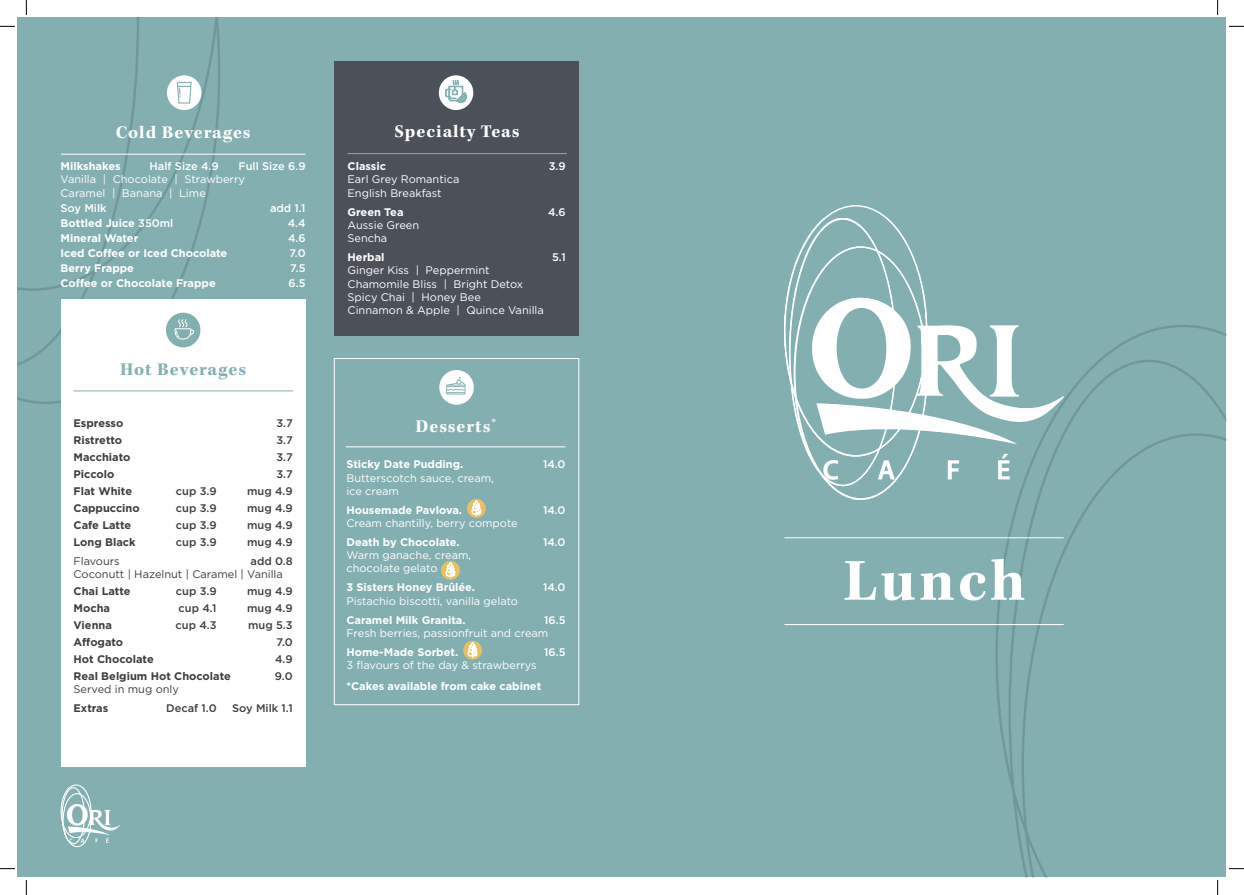
<style>
.page{position:relative;width:1244px;height:895px;background:#fff}
.page>*{position:absolute;margin:0;border:0;box-sizing:border-box;transform-origin:0 0}
.t1{font:700 61.2px "Kepler Std";letter-spacing:.05em;color:#fff}
.t2{font:700 18.4px "Kepler Std";letter-spacing:.055em;color:#fff}
.t3{font:700 18.4px "Kepler Std";letter-spacing:.045em;color:#84afb1}
.t4{font:11px "Gotham";color:#fff}
.t5{font:700 11px "Gotham";color:#fff}
.t6{font:700 11px "Gotham";color:#3e3e3f}
.t7{font:500 11px "Gotham";color:#3e3e3f}
.t8{font:500 11px "Gotham";color:#fff}
.t9{font:11px "Gotham";color:#3e3e3f}
.s1{font-weight:500}
</style>
<div class="page">
<div style="left:18px;top:18px;width:1207px;height:859px;background:#84afb1"></div>
<svg style="left:18px;top:18px;width:202px;height:386px"></svg>
<svg style="left:995px;top:325px;width:230px;height:446px"></svg>
<svg style="left:1008px;top:359px;width:217px;height:518px"></svg>
<img style="left:61px;top:787px;width:59px;height:59px">
<div style="left:61px;top:784px;width:30px;height:53px;border:1px solid #fff;border-radius:50%"></div>
<div style="left:63px;top:793px;width:28px;height:53px;border:1px solid #fff;border-radius:50%"></div>
<div style="left:62px;top:787px;width:23px;height:57px;border:1px solid #fff;border-radius:50%"></div>
<div style="left:61px;top:299px;width:244px;height:467px;background:#fff"></div>
<div style="left:334px;top:61px;width:244px;height:275px;background:#4b5059"></div>
<hr style="left:784px;top:537px;width:279px;height:1px;background:#fff">
<hr style="left:784px;top:624px;width:279px;height:1px;background:#fff">
<img style="left:784px;top:219px;width:279px;height:280px">
<div style="left:334px;top:358px;width:245px;height:347px;border:1px solid #fff"></div>
<hr style="left:73px;top:390px;width:220px;height:1px;background:#84afb1">
<hr style="left:347px;top:153px;width:220px;height:1px;background:#84afb1">
<hr style="left:61px;top:154px;width:244px;height:1px;background:#fff">
<div style="left:167px;top:75px;width:34px;height:35px;background:#fff;border-radius:50%"></div>
<svg style="left:177px;top:82px;width:15px;height:22px"></svg>
<div style="left:166px;top:313px;width:34px;height:34px;background:#84afb1;border-radius:50%"></div>
<svg style="left:174px;top:319px;width:20px;height:20px"></svg>
<div style="left:439px;top:75px;width:34px;height:35px;background:#fff;border-radius:50%"></div>
<svg style="left:445px;top:80px;width:22px;height:23px"></svg>
<hr style="left:346px;top:446px;width:219px;height:1px;background:#fff">
<div style="left:439px;top:370px;width:35px;height:35px;background:#fff;border-radius:50%"></div>
<svg style="left:446px;top:376px;width:19px;height:18px"></svg>
<svg style="left:441px;top:561px;width:19px;height:19px"></svg>
<svg style="left:446px;top:562px;width:9px;height:15px"></svg>
<svg style="left:463px;top:640px;width:19px;height:19px"></svg>
<svg style="left:468px;top:642px;width:9px;height:15px"></svg>
<svg style="left:467px;top:499px;width:19px;height:19px"></svg>
<svg style="left:472px;top:501px;width:9px;height:14px"></svg>
<svg style="left:1229px;top:26px;width:14px;height:1px"></svg>
<svg style="left:0;top:868px;width:15px;height:1px"></svg>
<svg style="left:1229px;top:868px;width:14px;height:1px"></svg>
<svg style="left:0;top:0;width:139px;height:369px"></svg>
<svg style="left:26px;top:880px;width:1px;height:15px"></svg>
<svg style="left:1217px;top:0;width:1px;height:15px"></svg>
<svg style="left:1217px;top:880px;width:1px;height:15px"></svg>
<p class="t2" style="left:116px;top:121px;width:136px">Cold Beverages</p>
<p class="t2" style="left:394px;top:121px;width:127px">Specialty Teas</p>
<p class="t5" style="left:60px;top:160px;width:62px">Milkshakes</p>
<p class="t8" style="left:149px;top:160px;width:71px">Half Size 4.9</p>
<p class="t8" style="left:238px;top:160px;width:69px">Full Size 6.9</p>
<p class="t4" style="left:60px;top:173px;width:186px">Vanilla | Chocolate | Strawberry</p>
<p class="t4" style="left:60px;top:187px;width:147px">Caramel | Banana | Lime</p>
<p class="t8" style="left:60px;top:201px;width:48px">Soy Milk</p>
<p class="t8" style="left:270px;top:201px;width:37px">add 1.1</p>
<p class="t5" style="left:60px;top:216px;width:114px">Bottled Juice <span class="s1">350ml</span></p>
<p class="t8" style="left:288px;top:216px;width:19px">4.4</p>
<p class="t5" style="left:60px;top:231px;width:79px">Mineral Water</p>
<p class="t8" style="left:288px;top:231px;width:19px">4.6</p>
<p class="t5" style="left:60px;top:246px;width:168px">Iced Coffee or Iced Chocolate</p>
<p class="t8" style="left:289px;top:246px;width:18px">7.0</p>
<p class="t5" style="left:60px;top:261px;width:75px">Berry Frappe</p>
<p class="t8" style="left:290px;top:261px;width:17px">7.5</p>
<p class="t5" style="left:60px;top:276px;width:157px">Coffee or Chocolate Frappe</p>
<p class="t8" style="left:288px;top:276px;width:19px">6.5</p>
<p class="t3" style="left:120px;top:358px;width:127px">Hot Beverages</p>
<p class="t6" style="left:74px;top:416px;width:51px">Espresso</p>
<p class="t7" style="left:276px;top:417px;width:18px">3.7</p>
<p class="t6" style="left:74px;top:433px;width:50px">Ristretto</p>
<p class="t7" style="left:276px;top:434px;width:18px">3.7</p>
<p class="t6" style="left:74px;top:450px;width:58px">Macchiato</p>
<p class="t7" style="left:276px;top:451px;width:18px">3.7</p>
<p class="t6" style="left:74px;top:467px;width:42px">Piccolo</p>
<p class="t7" style="left:276px;top:468px;width:18px">3.7</p>
<p class="t6" style="left:74px;top:484px;width:60px">Flat White</p>
<p class="t7" style="left:176px;top:485px;width:42px">cup 3.9</p>
<p class="t7" style="left:247px;top:485px;width:47px">mug 4.9</p>
<p class="t6" style="left:74px;top:501px;width:68px">Cappuccino</p>
<p class="t7" style="left:176px;top:502px;width:42px">cup 3.9</p>
<p class="t7" style="left:247px;top:502px;width:47px">mug 4.9</p>
<p class="t6" style="left:74px;top:518px;width:59px">Cafe Latte</p>
<p class="t7" style="left:176px;top:519px;width:42px">cup 3.9</p>
<p class="t7" style="left:247px;top:519px;width:47px">mug 4.9</p>
<p class="t6" style="left:74px;top:535px;width:64px">Long Black</p>
<p class="t7" style="left:176px;top:536px;width:42px">cup 3.9</p>
<p class="t7" style="left:247px;top:536px;width:47px">mug 4.9</p>
<p class="t9" style="left:74px;top:555px;width:48px">Flavours</p>
<p class="t7" style="left:250px;top:555px;width:44px">add 0.8</p>
<p class="t9" style="left:74px;top:568px;width:211px">Coconutt | Hazelnut | Caramel | Vanilla</p>
<p class="t6" style="left:74px;top:585px;width:59px">Chai Latte</p>
<p class="t7" style="left:176px;top:585px;width:42px">cup 3.9</p>
<p class="t7" style="left:247px;top:585px;width:47px">mug 4.9</p>
<p class="t6" style="left:74px;top:602px;width:38px">Mocha</p>
<p class="t7" style="left:179px;top:602px;width:40px">cup 4.1</p>
<p class="t7" style="left:247px;top:602px;width:47px">mug 4.9</p>
<p class="t6" style="left:74px;top:619px;width:40px">Vienna</p>
<p class="t7" style="left:176px;top:619px;width:43px">cup 4.3</p>
<p class="t7" style="left:248px;top:619px;width:46px">mug 5.3</p>
<p class="t6" style="left:74px;top:636px;width:51px">Affogato</p>
<p class="t7" style="left:276px;top:636px;width:18px">7.0</p>
<p class="t6" style="left:74px;top:653px;width:82px">Hot Chocolate</p>
<p class="t7" style="left:275px;top:653px;width:19px">4.9</p>
<p class="t6" style="left:74px;top:670px;width:159px">Real Belgium Hot Chocolate</p>
<p class="t7" style="left:275px;top:670px;width:19px">9.0</p>
<p class="t9" style="left:74px;top:683px;width:107px">Served in mug only</p>
<p class="t6" style="left:74px;top:702px;width:36px">Extras</p>
<p class="t7" style="left:166px;top:702px;width:52px">Decaf 1.0</p>
<p class="t7" style="left:232px;top:702px;width:62px">Soy Milk 1.1</p>
<p class="t5" style="left:347px;top:160px;width:40px">Classic</p>
<p class="t8" style="left:548px;top:160px;width:18px">3.9</p>
<p class="t4" style="left:347px;top:173px;width:113px">Earl Grey Romantica</p>
<p class="t4" style="left:347px;top:187px;width:96px">English Breakfast</p>
<p class="t5" style="left:347px;top:205px;width:57px">Green Tea</p>
<p class="t8" style="left:548px;top:205px;width:19px">4.6</p>
<p class="t4" style="left:347px;top:219px;width:73px">Aussie Green</p>
<p class="t4" style="left:347px;top:232px;width:41px">Sencha</p>
<p class="t5" style="left:347px;top:251px;width:38px">Herbal</p>
<p class="t8" style="left:552px;top:251px;width:15px">5.1</p>
<p class="t4" style="left:347px;top:264px;width:143px">Ginger Kiss | Peppermint</p>
<p class="t4" style="left:347px;top:277px;width:177px">Chamomile Bliss | Bright Detox</p>
<p class="t4" style="left:347px;top:291px;width:135px">Spicy Chai | Honey Bee</p>
<p class="t4" style="left:347px;top:304px;width:198px">Cinnamon &amp; Apple | Quince Vanilla</p>
<p class="t2" style="left:415px;top:415px;width:82px">Desserts<sup>*</sup></p>
<p class="t5" style="left:346px;top:458px;width:118px">Sticky Date Pudding.</p>
<p class="t8" style="left:543px;top:458px;width:24px">14.0</p>
<p class="t4" style="left:346px;top:471px;width:149px">Butterscotch sauce, cream,</p>
<p class="t4" style="left:346px;top:485px;width:54px">ice cream</p>
<p class="t5" style="left:346px;top:503px;width:117px">Housemade Pavlova.</p>
<p class="t8" style="left:543px;top:503px;width:24px">14.0</p>
<p class="t4" style="left:346px;top:517px;width:173px">Cream chantilly, berry compote</p>
<p class="t5" style="left:346px;top:536px;width:115px">Death by Chocolate.</p>
<p class="t8" style="left:543px;top:536px;width:24px">14.0</p>
<p class="t4" style="left:346px;top:549px;width:126px">Warm ganache, cream,</p>
<p class="t4" style="left:346px;top:562px;width:93px">chocolate gelato</p>
<p class="t5" style="left:346px;top:581px;width:130px">3 Sisters Honey Brûlée.</p>
<p class="t8" style="left:543px;top:581px;width:24px">14.0</p>
<p class="t4" style="left:346px;top:594px;width:173px">Pistachio biscotti, vanilla gelato</p>
<p class="t5" style="left:346px;top:613px;width:121px">Caramel Milk Granita.</p>
<p class="t8" style="left:544px;top:613px;width:23px">16.5</p>
<p class="t4" style="left:346px;top:627px;width:203px">Fresh berries, passionfruit and cream</p>
<p class="t5" style="left:346px;top:645px;width:113px">Home-Made Sorbet.</p>
<p class="t8" style="left:544px;top:645px;width:23px">16.5</p>
<p class="t4" style="left:346px;top:659px;width:192px">3 flavours of the day &amp; strawberrys</p>
<p class="t5" style="left:346px;top:680px;width:196px">*Cakes available from cake cabinet</p>
<p class="t1" style="left:843px;top:546px;width:183px">Lunch</p>
</div>
